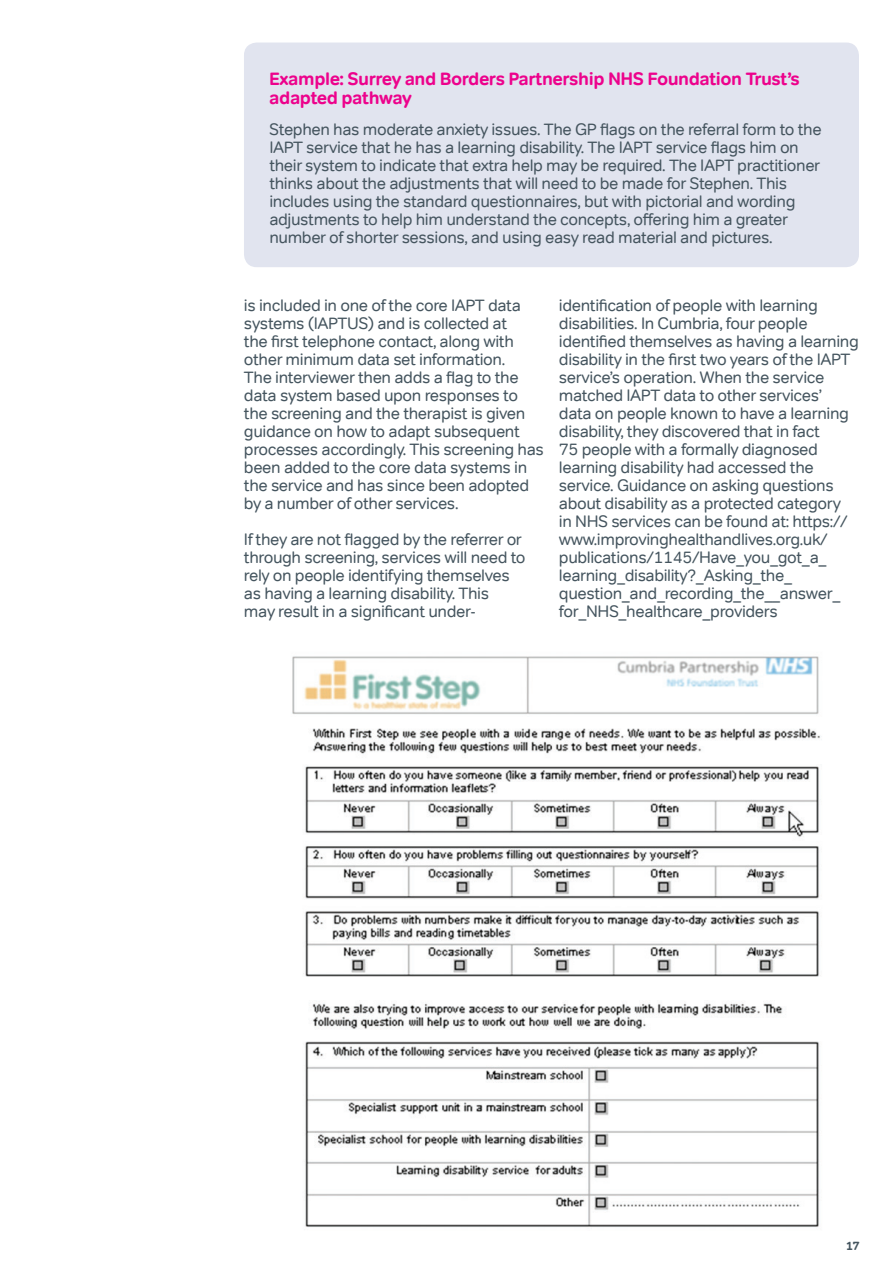
<style>
.page{position:relative;width:893px;height:1263px;background:#fff}
.page>*{position:absolute;margin:0;border:0;box-sizing:border-box;transform-origin:0 0}
.t1{font:700 18px/19.5px "Tondo";letter-spacing:-.025em;color:#ed028c}
.t2{font:16.5px/18px "Tondo";letter-spacing:-.025em;color:#45555f}
.t3{font:700 12px "Tondo";color:#45555f}
</style>
<div class="page">
<div style="left:244px;top:43px;width:615px;height:224px;background:#e1e4ef;border-radius:13px"></div>
<img style="left:292px;top:656px;width:528px;height:571px">
<p class="t1" style="left:269px;top:69px;width:532px">Example: Surrey and Borders Partnership NHS Foundation Trust’s adapted pathway</p>
<p class="t2" style="left:269px;top:121px;width:554px">Stephen has moderate anxiety issues. The GP flags on the referral form to the IAPT service that he has a learning disability. The IAPT service flags him on their system to indicate that extra help may be required. The IAPT practitioner thinks about the adjustments that will need to be made for Stephen. This includes using the standard questionnaires, but with pictorial and wording adjustments to help him understand the concepts, offering him a greater number of shorter sessions, and using easy read material and pictures.</p>
<p class="t2" style="left:244px;top:297px;width:302px">is included in one of the core IAPT data systems (IAPTUS) and is collected at<br>the first telephone contact, along with other minimum data set information.<br>The interviewer then adds a flag to the data system based upon responses to the screening and the therapist is given guidance on how to adapt subsequent processes accordingly. This screening has been added to the core data systems in the service and has since been adopted by a number of other services.</p>
<p class="t2" style="left:244px;top:531px;width:283px">If they are not flagged by the referrer or through screening, services will need to rely on people identifying themselves as having a learning disability. This<br>may result in a significant under-</p>
<p class="t2" style="left:559px;top:297px;width:302px">identification of people with learning disabilities. In Cumbria, four people identified themselves as having a learning disability in the first two years of the IAPT service’s operation. When the service matched IAPT data to other services’ data on people known to have a learning disability, they discovered that in fact<br>75 people with a formally diagnosed learning disability had accessed the service. Guidance on asking questions about disability as a protected category<br>in NHS services can be found at: https:// www.improvinghealthandlives.org.uk/ publications/1145/Have_you_got_a_ learning_disability?_Asking_the_ question_and_recording_the__answer_ for_NHS_healthcare_providers</p>
<p class="t3" style="left:846px;top:1238px;width:16px">17</p>
</div>
